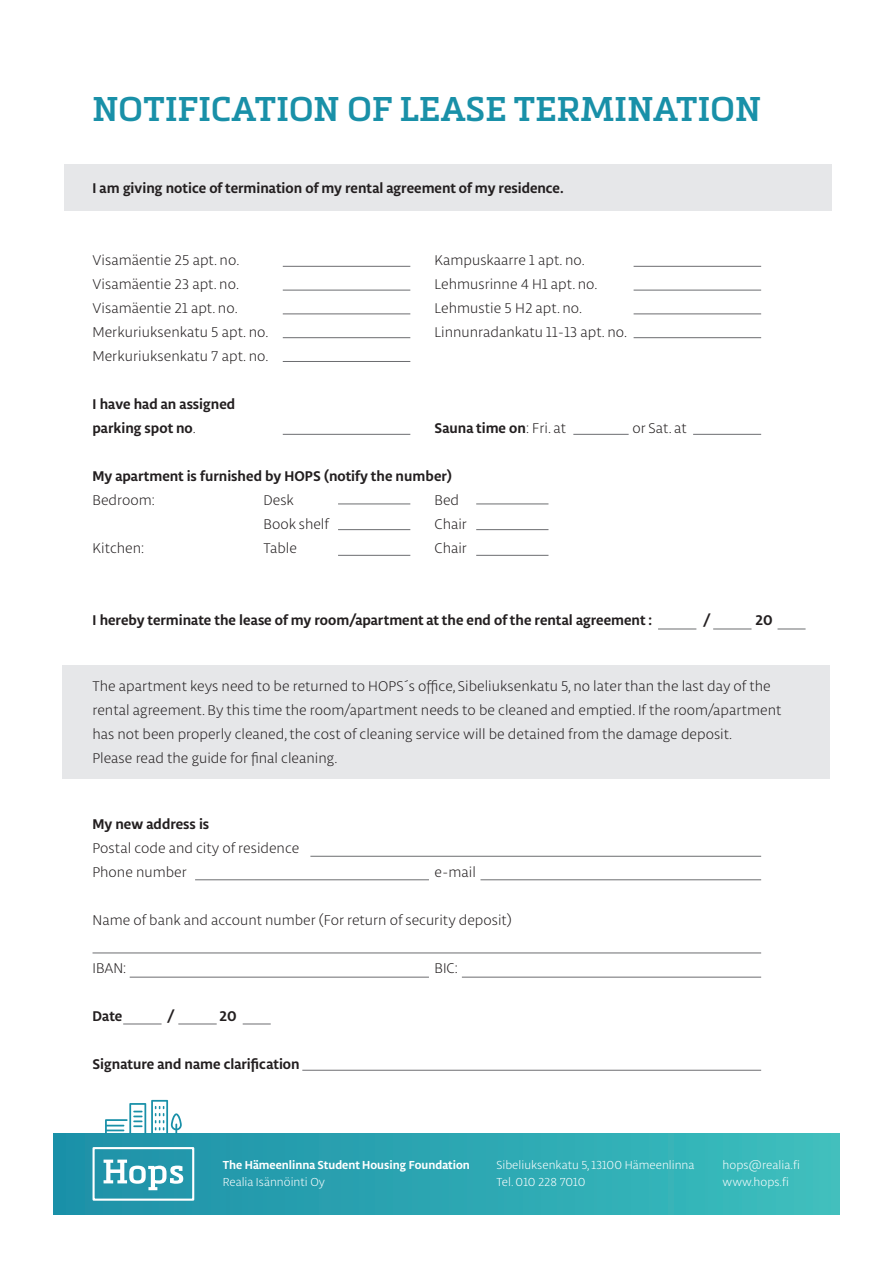
<style>
.page{position:relative;width:893px;height:1263px;background:#fff}
.page>*{position:absolute;margin:0;border:0;box-sizing:border-box;transform-origin:0 0}
.t1{font:600 33.75px "Metronic Slab Pro";letter-spacing:.01em;color:#1990a8}
.t2{font:300 15px/24px "Libertad";color:#231f20}
.t3{font:700 15px/24px "Libertad";color:#231f20}
.t4{font:300 12.3px/17px "Libertad";color:#fff}
.t5{font:700 12.3px "Libertad";color:#fff}
.s1{font-weight:300}
</style>
<div class="page">
<div style="left:63px;top:665px;width:767px;height:114px;background:#e6e7e9"></div>
<div style="left:64px;top:164px;width:767px;height:46px;background:#e6e7e9"></div>
<hr style="left:283px;top:266px;width:127px;height:1px;background:#6c6d70">
<hr style="left:283px;top:313px;width:127px;height:1px;background:#6c6d70">
<hr style="left:283px;top:361px;width:127px;height:1px;background:#6c6d70">
<hr style="left:283px;top:337px;width:127px;height:1px;background:#6c6d70">
<hr style="left:283px;top:290px;width:127px;height:1px;background:#6c6d70">
<hr style="left:634px;top:266px;width:127px;height:1px;background:#6c6d70">
<hr style="left:634px;top:313px;width:127px;height:1px;background:#6c6d70">
<hr style="left:634px;top:337px;width:127px;height:1px;background:#6c6d70">
<hr style="left:634px;top:290px;width:127px;height:1px;background:#6c6d70">
<hr style="left:283px;top:434px;width:127px;height:1px;background:#6c6d70">
<hr style="left:693px;top:434px;width:68px;height:1px;background:#6c6d70">
<hr style="left:573px;top:434px;width:56px;height:1px;background:#6c6d70">
<hr style="left:338px;top:504px;width:72px;height:1px;background:#6c6d70">
<hr style="left:338px;top:529px;width:72px;height:1px;background:#6c6d70">
<hr style="left:338px;top:555px;width:72px;height:1px;background:#6c6d70">
<hr style="left:310px;top:856px;width:451px;height:1px;background:#6c6d70">
<hr style="left:480px;top:879px;width:281px;height:1px;background:#6c6d70">
<hr style="left:195px;top:879px;width:234px;height:1px;background:#6c6d70">
<hr style="left:93px;top:952px;width:668px;height:1px;background:#6c6d70">
<hr style="left:302px;top:1070px;width:459px;height:1px;background:#6c6d70">
<hr style="left:123px;top:1023px;width:39px;height:1px;background:#6c6d70">
<hr style="left:178px;top:1023px;width:39px;height:1px;background:#6c6d70">
<svg style="left:243px;top:1023px;width:28px;height:1px"></svg>
<hr style="left:658px;top:629px;width:38px;height:1px;background:#6c6d70">
<hr style="left:713px;top:629px;width:38px;height:1px;background:#6c6d70">
<svg style="left:777px;top:629px;width:29px;height:1px"></svg>
<div style="left:53px;top:1133px;width:787px;height:81px;background:linear-gradient(to right,#1c8fa8,#3dbebd)"></div>
<svg style="left:105px;top:1100px;width:77px;height:34px"></svg>
<svg style="left:104px;top:1159px;width:79px;height:31px"></svg>
<div style="left:93px;top:1147px;width:101px;height:54px;border:2px solid #fff"></div>
<hr style="left:476px;top:504px;width:72px;height:1px;background:#6c6d70">
<hr style="left:476px;top:529px;width:72px;height:1px;background:#6c6d70">
<hr style="left:476px;top:555px;width:72px;height:1px;background:#6c6d70">
<hr style="left:130px;top:977px;width:299px;height:1px;background:#6c6d70">
<hr style="left:462px;top:977px;width:299px;height:1px;background:#6c6d70">
<h1 class="t1" style="left:93px;top:88px;width:670px">NOTIFICATION OF LEASE TERMINATION</h1>
<p class="t3" style="left:93px;top:175px;width:473px">I am giving notice of termination of my rental agreement of my residence.</p>
<p class="t2" style="left:93px;top:248px;width:148px">Visamäentie 25 apt. no.</p>
<p class="t2" style="left:435px;top:248px;width:152px">Kampuskaarre 1 apt. no.</p>
<p class="t2" style="left:93px;top:272px;width:148px">Visamäentie 23 apt. no.</p>
<p class="t2" style="left:435px;top:272px;width:165px">Lehmusrinne 4 H1 apt. no.</p>
<p class="t2" style="left:93px;top:296px;width:147px">Visamäentie 21 apt. no.</p>
<p class="t2" style="left:435px;top:296px;width:149px">Lehmustie 5 H2 apt. no.</p>
<p class="t2" style="left:93px;top:320px;width:177px">Merkuriuksenkatu 5 apt. no.</p>
<p class="t2" style="left:435px;top:320px;width:194px">Linnunradankatu 11-13 apt. no.</p>
<p class="t2" style="left:93px;top:344px;width:177px">Merkuriuksenkatu 7 apt. no.</p>
<p class="t3" style="left:93px;top:391px;width:144px">I have had an assigned parking spot no<span class="s1">.</span></p>
<p class="t3" style="left:435px;top:415px;width:133px">Sauna time on<span class="s1">: Fri. at</span></p>
<p class="t2" style="left:633px;top:416px;width:56px">or Sat. at</p>
<p class="t3" style="left:93px;top:463px;width:361px">My apartment is furnished by HOPS (notify the number)</p>
<p class="t2" style="left:93px;top:488px;width:64px">Bedroom:</p>
<p class="t2" style="left:264px;top:488px;width:32px">Desk</p>
<p class="t2" style="left:435px;top:488px;width:26px">Bed</p>
<p class="t2" style="left:264px;top:512px;width:67px">Book shelf</p>
<p class="t2" style="left:435px;top:512px;width:34px">Chair</p>
<p class="t2" style="left:93px;top:536px;width:53px">Kitchen:</p>
<p class="t2" style="left:264px;top:536px;width:35px">Table</p>
<p class="t2" style="left:435px;top:536px;width:34px">Chair</p>
<p class="t3" style="left:93px;top:607px;width:561px">I hereby terminate the lease of my room/apartment at the end of the rental agreement :</p>
<p class="t3" style="left:704px;top:607px;width:8px">/</p>
<p class="t3" style="left:755px;top:607px;width:19px">20</p>
<p class="t2" style="left:93px;top:674px;width:691px">The apartment keys need to be returned to HOPS´s office, Sibeliuksenkatu 5, no later than the last day of the rental agreement. By this time the room/apartment needs to be cleaned and emptied. If the room/apartment has not been properly cleaned, the cost of cleaning service will be detained from the damage deposit.<br>Please read the guide for final cleaning.</p>
<p class="t3" style="left:93px;top:811px;width:118px">My new address is</p>
<p class="t2" style="left:93px;top:836px;width:208px">Postal code and city of residence<br>Phone number</p>
<p class="t2" style="left:435px;top:860px;width:43px">e-mail</p>
<p class="t2" style="left:93px;top:908px;width:421px">Name of bank and account number (For return of security deposit)</p>
<p class="t2" style="left:93px;top:956px;width:35px">IBAN:</p>
<p class="t2" style="left:435px;top:956px;width:25px">BIC:</p>
<p class="t3" style="left:93px;top:1003px;width:31px">Date</p>
<p class="t3" style="left:168px;top:1003px;width:8px">/</p>
<p class="t3" style="left:219px;top:1003px;width:19px">20</p>
<p class="t3" style="left:93px;top:1051px;width:209px">Signature and name clarification</p>
<p class="t5" style="left:223px;top:1157px;width:249px">The Hämeenlinna Student Housing Foundation</p>
<p class="t4" style="left:223px;top:1173px;width:104px">Realia Isännöinti Oy</p>
<p class="t4" style="left:496px;top:1156px;width:200px">Sibeliuksenkatu 5, 13100 Hämeenlinna<br>Tel. 010 228 7010</p>
<p class="t4" style="left:723px;top:1156px;width:79px">hops@realia.fi www.hops.fi</p>
</div>
